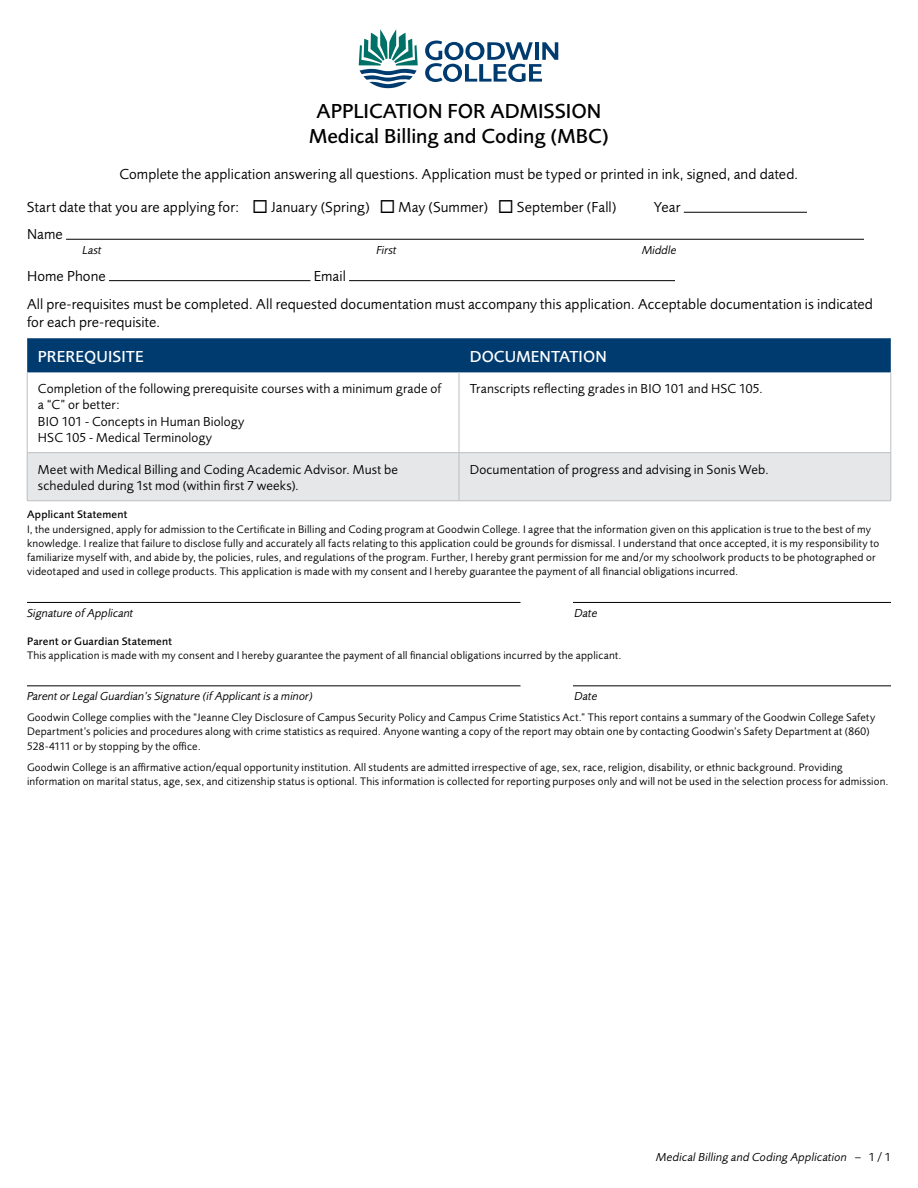
<style>
.page{position:relative;width:918px;height:1188px;background:#fff}
.page>*{position:absolute;margin:0;border:0;box-sizing:border-box;transform-origin:0 0}
.t1{font:500 21px/25.2px "Foundry Sans";color:#000;text-align:center}
.t2{font:500 16.5px "Foundry Sans";letter-spacing:.005em;color:#fff}
.t3{font:15px/28.8px "Foundry Sans";letter-spacing:.005em;color:#000}
.t4{font:13.5px/16.2px "Foundry Sans";letter-spacing:.01em;color:#000}
.t5{font:italic 12px "Foundry Sans";color:#000}
.t6{font:11.25px/14.2px "Foundry Sans";letter-spacing:.015em;color:#000}
.t7{font:500 11.25px "Foundry Sans";letter-spacing:.02em;color:#000}
.s1{font-style:normal}
</style>
<div class="page">
<svg style="left:425px;top:41px;width:133px;height:41px"></svg>
<svg style="left:359px;top:29px;width:59px;height:59px"></svg>
<hr style="left:684px;top:212px;width:123px;height:1px;background:#000">
<hr style="left:66px;top:239px;width:798px;height:1px;background:#000">
<hr style="left:109px;top:280px;width:201px;height:1px;background:#000">
<hr style="left:349px;top:280px;width:326px;height:1px;background:#000">
<hr style="left:27px;top:602px;width:493px;height:1px;background:#000">
<hr style="left:573px;top:602px;width:318px;height:1px;background:#000">
<hr style="left:27px;top:685px;width:493px;height:1px;background:#000">
<hr style="left:573px;top:685px;width:318px;height:1px;background:#000">
<div style="left:27px;top:338px;width:864px;height:34px;background:#003b70"></div>
<div style="left:28px;top:453px;width:863px;height:48px;background:#e6e7e8"></div>
<hr style="left:459px;top:372px;width:1px;height:81px;background:#bcbec0">
<hr style="left:891px;top:372px;width:1px;height:81px;background:#bcbec0">
<hr style="left:459px;top:453px;width:1px;height:48px;background:#bcbec0">
<hr style="left:891px;top:453px;width:1px;height:48px;background:#bcbec0">
<hr style="left:27px;top:372px;width:1px;height:81px;background:#bcbec0">
<hr style="left:27px;top:452px;width:432px;height:1px;background:#bcbec0">
<hr style="left:27px;top:453px;width:1px;height:48px;background:#bcbec0">
<hr style="left:459px;top:452px;width:432px;height:1px;background:#bcbec0">
<hr style="left:27px;top:501px;width:432px;height:1px;background:#bcbec0">
<hr style="left:459px;top:501px;width:432px;height:1px;background:#bcbec0">
<h1 class="t1" style="left:309px;top:99px;width:301px">APPLICATION FOR ADMISSION<br>Medical Billing and Coding (MBC)</h1>
<h3 class="t3" style="left:119px;top:159px;width:681px">Complete the application answering all questions. Application must be typed or printed in ink, signed, and dated.</h3>
<h3 class="t3" style="left:27px;top:193px;width:591px">Start date that you are applying for: ◻ January (Spring) ◻ May (Summer) ◻ September (Fall)</h3>
<h3 class="t3" style="left:654px;top:193px;width:28px">Year</h3>
<h3 class="t3" style="left:27px;top:220px;width:37px">Name</h3>
<p class="t5" style="left:82px;top:243px;width:21px">Last</p>
<p class="t5" style="left:376px;top:243px;width:22px">First</p>
<p class="t5" style="left:642px;top:243px;width:36px">Middle</p>
<h3 class="t3" style="left:27px;top:262px;width:80px">Home Phone</h3>
<h3 class="t3" style="left:27px;top:262px;width:848px;text-indent:287px">Email<br>All pre-requisites must be completed. All requested documentation must accompany this application. Acceptable documentation is indicated</h3>
<h3 class="t3" style="left:27px;top:308px;width:135px">for each pre-requisite.</h3>
<h2 class="t2" style="left:38px;top:347px;width:107px">PREREQUISITE</h2>
<h2 class="t2" style="left:470px;top:347px;width:139px">DOCUMENTATION</h2>
<p class="t4" style="left:38px;top:381px;width:405px">Completion of the following prerequisite courses with a minimum grade of a “C” or better:<br>BIO 101 - Concepts in Human Biology<br>HSC 105 - Medical Terminology</p>
<p class="t4" style="left:470px;top:381px;width:295px">Transcripts reflecting grades in BIO 101 and HSC 105.</p>
<p class="t4" style="left:38px;top:461px;width:362px">Meet with Medical Billing and Coding Academic Advisor. Must be scheduled during 1st mod (within first 7 weeks).</p>
<p class="t4" style="left:470px;top:461px;width:301px">Documentation of progress and advising in Sonis Web.</p>
<p class="t7" style="left:27px;top:508px;width:102px">Applicant Statement</p>
<p class="t6" style="left:27px;top:522px;width:854px">I, the undersigned, apply for admission to the Certificate in Billing and Coding program at Goodwin College. I agree that the information given on this application is true to the best of my knowledge. I realize that failure to disclose fully and accurately all facts relating to this application could be grounds for dismissal. I understand that once accepted, it is my responsibility to familiarize myself with, and abide by, the policies, rules, and regulations of the program. Further, I hereby grant permission for me and/or my schoolwork products to be photographed or videotaped and used in college products. This application is made with my consent and I hereby guarantee the payment of all financial obligations incurred.</p>
<p class="t5" style="left:27px;top:606px;width:108px">Signature of Applicant</p>
<p class="t5" style="left:574px;top:606px;width:25px">Date</p>
<p class="t7" style="left:27px;top:635px;width:147px">Parent or Guardian Statement</p>
<p class="t6" style="left:27px;top:648px;width:596px">This application is made with my consent and I hereby guarantee the payment of all financial obligations incurred by the applicant.</p>
<p class="t5" style="left:27px;top:690px;width:287px">Parent or Legal Guardian’s Signature (if Applicant is a minor)</p>
<p class="t5" style="left:574px;top:690px;width:25px">Date</p>
<p class="t6" style="left:27px;top:711px;width:850px">Goodwin College complies with the “Jeanne Cley Disclosure of Campus Security Policy and Campus Crime Statistics Act.” This report contains a summary of the Goodwin College Safety<br>Department’s policies and procedures along with crime statistics as required. Anyone wanting a copy of the report may obtain one by contacting Goodwin’s Safety Department at (860)<br>528-4111 or by stopping by the office.</p>
<p class="t6" style="left:27px;top:760px;width:863px">Goodwin College is an affirmative action/equal opportunity institution. All students are admitted irrespective of age, sex, race, religion, disability, or ethnic background. Providing information on marital status, age, sex, and citizenship status is optional. This information is collected for reporting purposes only and will not be used in the selection process for admission.</p>
<p class="t5" style="left:656px;top:1150px;width:236px">Medical Billing and Coding Application <span class="s1">– 1 / 1</span></p>
</div>
